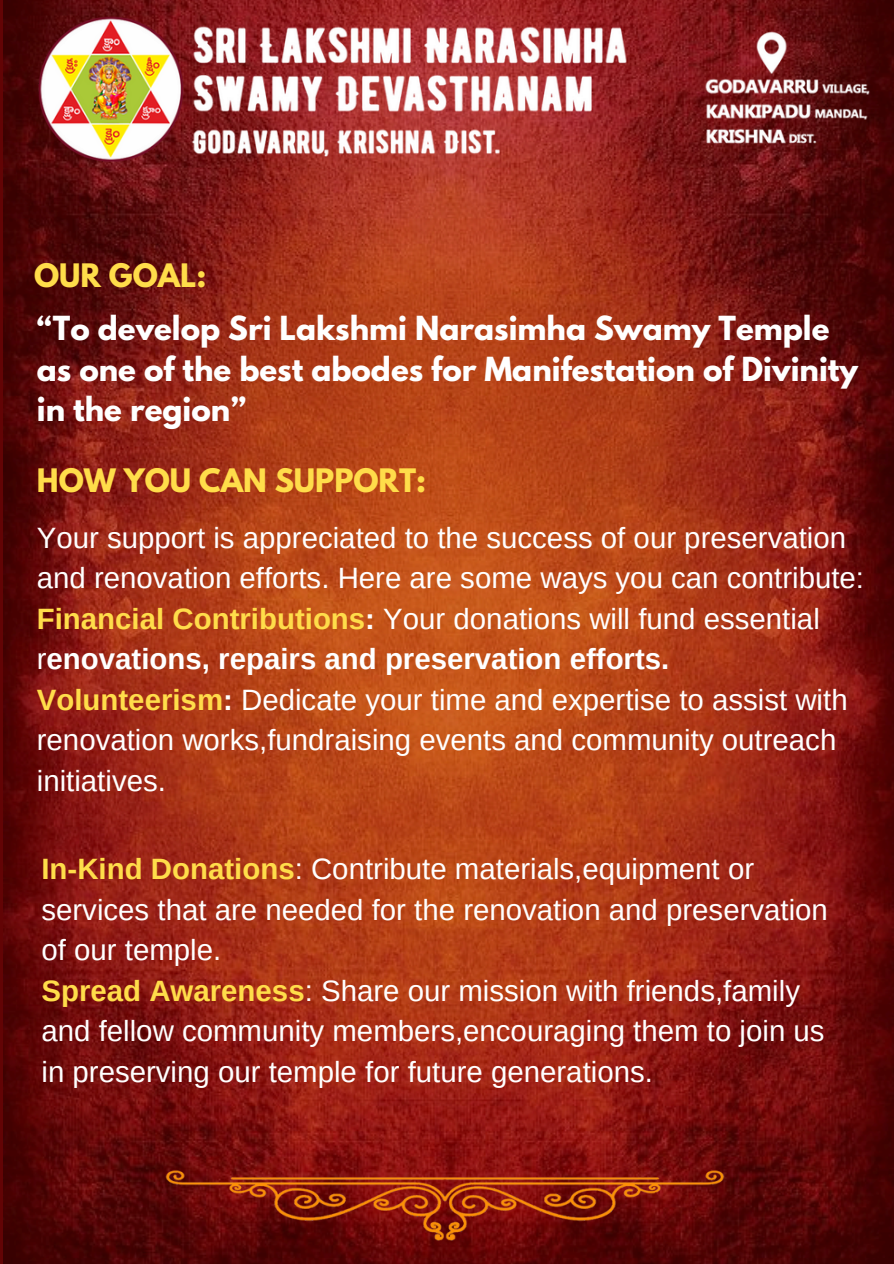
<style>
.page{position:relative;width:894px;height:1264px;background:#fff}
.page>*{position:absolute;margin:0;border:0;box-sizing:border-box;transform-origin:0 0}
.t1{font:29.4px/40.5px "Arimo";color:#fff}
.t2{font:700 29.4px/40.5px "League Spartan";color:#fff}
.t3{font:700 29.4px/40.5px "Arimo";color:#fff}
.t4{font:700 28.65px "League Spartan";color:#ffdd4a}
.s1{color:#ffdd4a}
.s2{font-weight:400}
.s3{font-weight:700;color:#ffdd4a}
.s4{font-weight:700}
</style>
<div class="page">
<img style="left:3px;top:0;width:890px;height:1263px">
<img style="left:701px;top:31px;width:170px;height:113px">
<img style="left:155px;top:1140px;width:583px;height:114px">
<img style="left:37px;top:13px;width:592px;height:152px">
<p class="t4" style="left:34px;top:262px;width:174px">OUR GOAL:</p>
<p class="t2" style="left:37px;top:312px;width:822px">“To develop Sri Lakshmi Narasimha Swamy Temple as one of the best abodes for Manifestation of Divinity in the region”</p>
<h1 class="t4" style="left:37px;top:466px;width:391px">HOW YOU CAN SUPPORT:</h1>
<p class="t1" style="left:37px;top:517px;width:828px">Your support is appreciated to the success of our preservation and renovation efforts. Here are some ways you can contribute:</p>
<p class="t3" style="left:37px;top:598px;width:784px"><span class="s1">Financial Contributions</span>: <span class="s2">Your donations will fund essential r</span>enovations, repairs and preservation efforts.</p>
<h1 class="t1" style="left:37px;top:679px;width:812px"><span class="s3">Volunteerism</span><span class="s4">:</span> Dedicate your time and expertise to assist with renovation works,fundraising events and community outreach initiatives.</h1>
<p class="t1" style="left:41px;top:848px;width:787px"><span class="s3">In-Kind Donations</span>: Contribute materials,equipment or services that are needed for the renovation and preservation of our temple.</p>
<p class="t1" style="left:41px;top:970px;width:784px"><span class="s3">Spread Awareness</span>: Share our mission with friends,family and fellow community members,encouraging them to join us in preserving our temple for future generations.</p>
</div>
